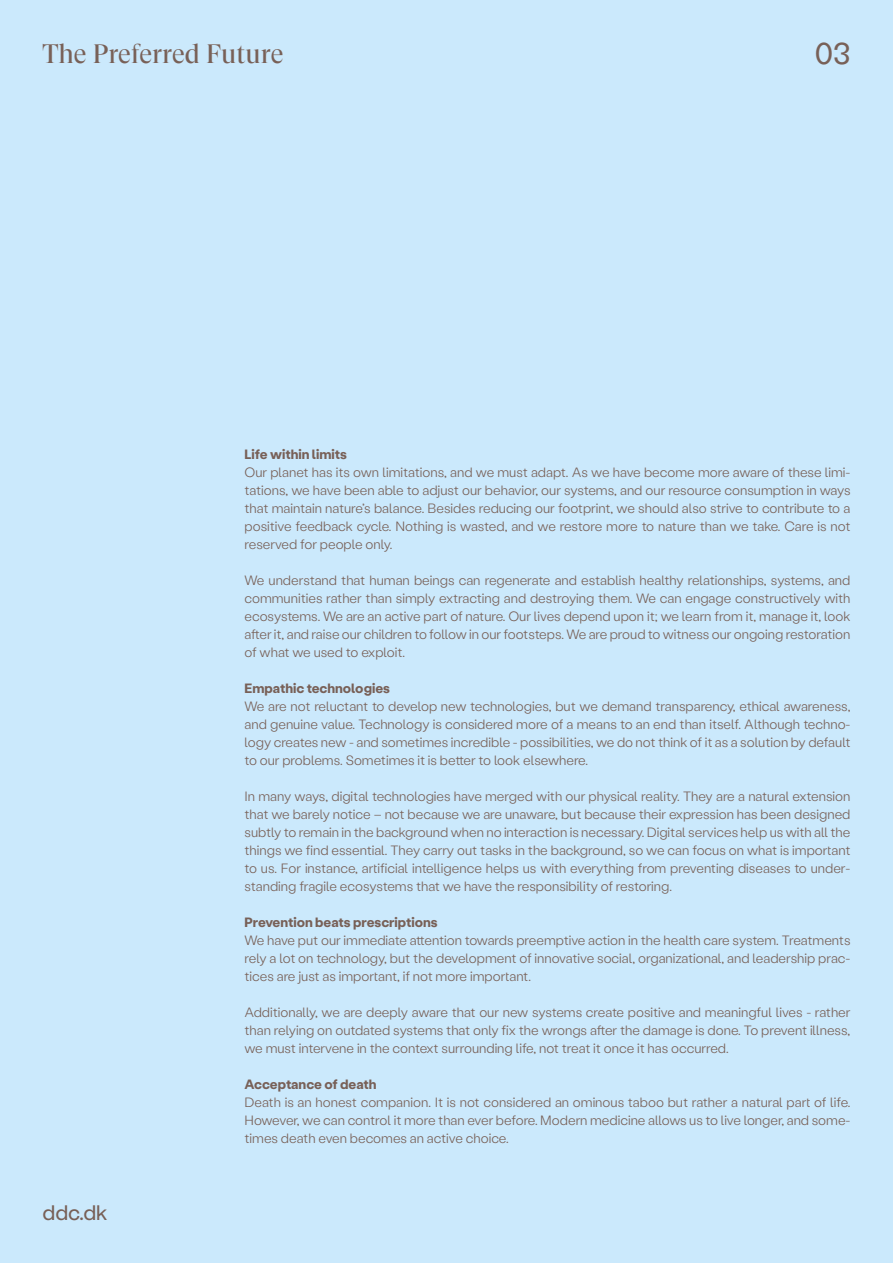
<style>
.page{position:relative;width:893px;height:1263px;background:#cbe9fc}
.page>*{position:absolute;margin:0;border:0;box-sizing:border-box;transform-origin:0 0}
.t1{font:30px "Stabil Grotesk";color:#786057}
.t2{font:27px "GT Super Display";color:#786057}
.t3{font:21px "Stabil Grotesk";color:#786057}
.t4{font:300 13.5px/18px "Stabil Grotesk";color:#786057;text-align:justify}
.t5{font:700 13.5px "Stabil Grotesk";color:#786057}
</style>
<div class="page">
<h2 class="t2" style="left:43px;top:40px;width:243px">The Preferred Future</h2>
<h1 class="t1" style="left:815px;top:33px;width:37px">03</h1>
<h3 class="t3" style="left:43px;top:1199px;width:67px">ddc.dk</h3>
<p class="t5" style="left:244px;top:445px;width:104px">Life within limits</p>
<p class="t4" style="left:244px;top:463px;width:607px">Our planet has its own limitations, and we must adapt. As we have become more aware of these limi&shy;tations, we have been able to adjust our behavior, our systems, and our resource consumption in ways that maintain nature’s balance. Besides reducing our footprint, we should also strive to contribute to a positive feedback cycle. Nothing is wasted, and we restore more to nature than we take. Care is not reserved for people only.</p>
<p class="t4" style="left:244px;top:571px;width:607px">We understand that human beings can regenerate and establish healthy relationships, systems, and communities rather than simply extracting and destroying them. We can engage constructively with ecosystems. We are an active part of nature. Our lives depend upon it; we learn from it, manage it, look after it, and raise our children to follow in our footsteps. We are proud to witness our ongoing restoration of what we used to exploit.</p>
<p class="t5" style="left:244px;top:679px;width:147px">Empathic technologies</p>
<p class="t4" style="left:244px;top:697px;width:607px">We are not reluctant to develop new technologies, but we demand transparency, ethical awareness, and genuine value. Technology is considered more of a means to an end than itself. Although techno&shy;logy creates new - and sometimes incredible - possibilities, we do not think of it as a solution by default to our problems. Sometimes it is better to look elsewhere.</p>
<p class="t4" style="left:244px;top:787px;width:607px">In many ways, digital technologies have merged with our physical reality. They are a natural extension that we barely notice – not because we are unaware, but because their expression has been designed subtly to remain in the background when no interaction is necessary. Digital services help us with all the things we find essential. They carry out tasks in the background, so we can focus on what is important to us. For instance, artificial intelligence helps us with everything from preventing diseases to under&shy;standing fragile ecosystems that we have the responsibility of restoring.</p>
<p class="t5" style="left:244px;top:913px;width:195px">Prevention beats prescriptions</p>
<p class="t4" style="left:244px;top:931px;width:607px">We have put our immediate attention towards preemptive action in the health care system. Treatments rely a lot on technology, but the development of innovative social, organizational, and leadership prac&shy;tices are just as important, if not more important.</p>
<p class="t4" style="left:244px;top:1003px;width:607px">Additionally, we are deeply aware that our new systems create positive and meaningful lives - rather than relying on outdated systems that only fix the wrongs after the damage is done. To prevent illness, we must intervene in the context surrounding life, not treat it once it has occurred.</p>
<p class="t5" style="left:244px;top:1075px;width:134px">Acceptance of death</p>
<p class="t4" style="left:244px;top:1093px;width:607px">Death is an honest companion. It is not considered an ominous taboo but rather a natural part of life.<br>However, we can control it more than ever before. Modern medicine allows us to live longer, and some&shy;times death even becomes an active choice.</p>
</div>
